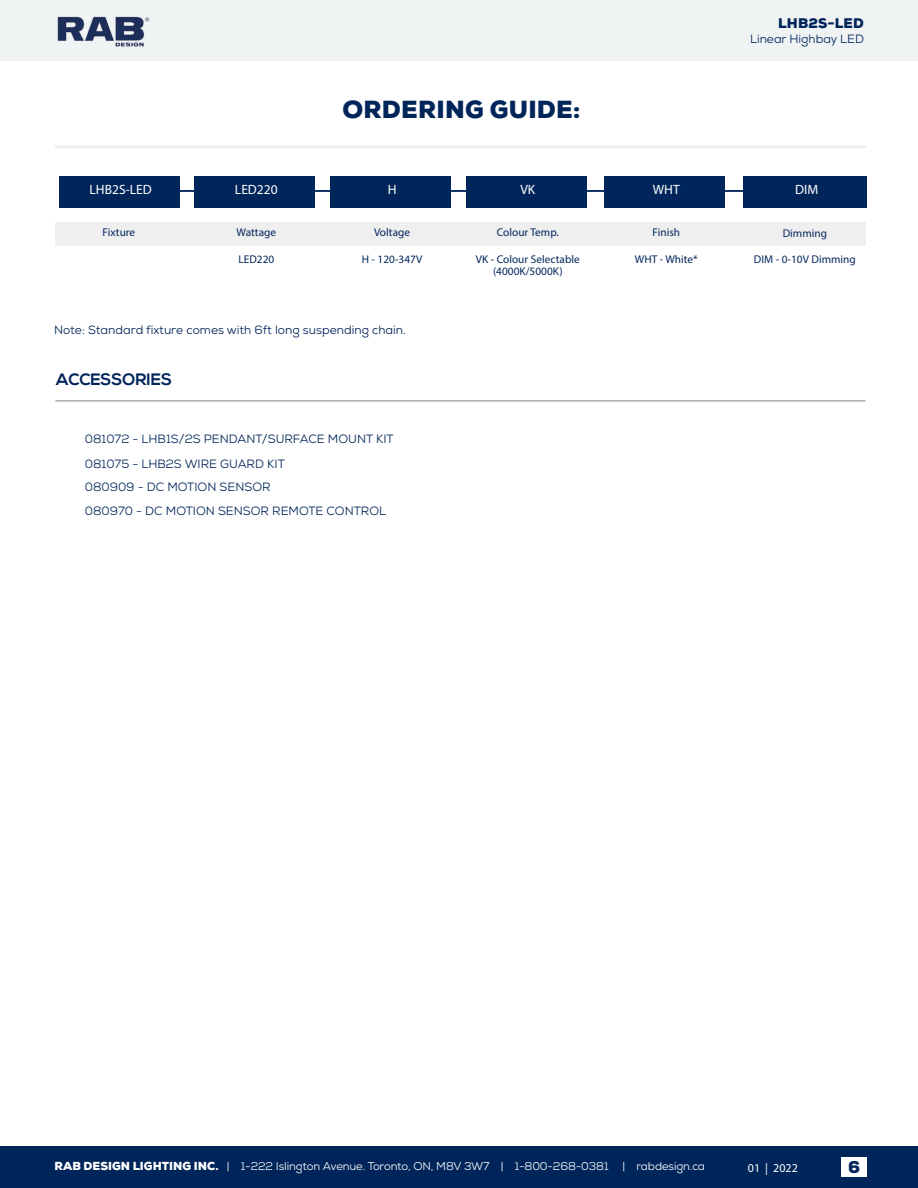
<style>
.page{position:relative;width:918px;height:1188px;background:#fff}
.page>*{position:absolute;margin:0;border:0;box-sizing:border-box;transform-origin:0 0}
.t1{font:900 24px "Nexa";letter-spacing:.01em;color:#00255a}
.t2{font:700 16.5px "Nexa";color:#00255a}
.t3{font:900 16.5px "Nexa";color:#00255a}
.t4{font:13.5px "Myriad Pro";color:#fff}
.t5{font:900 13.5px "Nexa";letter-spacing:.015em;color:#00255a}
.t6{font:12px/24.9px "Nexa";color:#00255a}
.t7{font:12px "Myriad Pro";color:#fff}
.t8{font:11.25px/12.3px "Myriad Pro";letter-spacing:.005em;color:#00255a;text-align:center}
.t9{font:11.25px "Nexa";letter-spacing:-.01em;color:#fff}
.s1{font-weight:900}
</style>
<div class="page">
<div style="left:0;top:1147px;width:918px;height:41px;background:#00255a"></div>
<div style="left:0;top:0;width:918px;height:60px;background:#f0f3f4"></div>
<img style="left:57px;top:17px;width:93px;height:30px">
<div style="left:841px;top:1158px;width:26px;height:19px;background:#fff"></div>
<div style="left:54px;top:145px;width:812px;height:3px;border:2px solid #efeff0"></div>
<hr style="left:174px;top:190px;width:691px;height:2px;background:#00255a">
<div style="left:743px;top:176px;width:124px;height:32px;background:#00255a"></div>
<div style="left:59px;top:176px;width:120px;height:32px;background:#00255a"></div>
<div style="left:195px;top:176px;width:120px;height:32px;background:#00255a"></div>
<div style="left:330px;top:176px;width:120px;height:32px;background:#00255a"></div>
<div style="left:466px;top:176px;width:120px;height:32px;background:#00255a"></div>
<div style="left:605px;top:176px;width:120px;height:32px;background:#00255a"></div>
<div style="left:55px;top:222px;width:810px;height:24px;background:#efeff0"></div>
<hr style="left:55px;top:400px;width:810px;height:2px;background:#a7a9ac">
<h1 class="t1" style="left:343px;top:94px;width:240px">ORDERING GUIDE:</h1>
<p class="t5" style="left:778px;top:14px;width:87px">LHB2S-LED</p>
<p class="t6" style="left:750px;top:26px;width:115px">Linear Highbay LED</p>
<p class="t4" style="left:90px;top:181px;width:64px">LHB2S-LED</p>
<p class="t4" style="left:235px;top:181px;width:44px">LED220</p>
<p class="t4" style="left:388px;top:181px;width:10px">H</p>
<p class="t4" style="left:520px;top:181px;width:16px">VK</p>
<p class="t4" style="left:653px;top:181px;width:28px">WHT</p>
<p class="t4" style="left:795px;top:182px;width:25px">DIM</p>
<p class="t8" style="left:103px;top:226px;width:34px">Fixture</p>
<p class="t8" style="left:237px;top:226px;width:41px">Wattage</p>
<p class="t8" style="left:238px;top:253px;width:37px">LED220</p>
<p class="t8" style="left:374px;top:226px;width:38px">Voltage</p>
<p class="t8" style="left:362px;top:253px;width:62px">H - 120-347V</p>
<p class="t6" style="left:54px;top:317px;width:353px">Note: Standard fixture comes with 6ft long suspending chain.</p>
<h2 class="t2" style="left:56px;top:370px;width:117px">ACCESSORIES</h2>
<p class="t6" style="left:85px;top:427px;width:310px">081072 - LHB1S/2S PENDANT/SURFACE MOUNT KIT<br>081075 - LHB2S WIRE GUARD KIT</p>
<p class="t6" style="left:85px;top:476px;width:303px;line-height:23.4px">080909 - DC MOTION SENSOR<br>080970 - DC MOTION SENSOR REMOTE CONTROL</p>
<p class="t8" style="left:497px;top:226px;width:64px">Colour Temp.</p>
<p class="t8" style="left:476px;top:253px;width:106px">VK - Colour Selectable (4000K/5000K)</p>
<p class="t8" style="left:653px;top:226px;width:29px">Finish</p>
<p class="t8" style="left:635px;top:253px;width:65px">WHT - White*</p>
<p class="t8" style="left:783px;top:227px;width:46px">Dimming</p>
<p class="t8" style="left:754px;top:253px;width:103px">DIM - 0-10V Dimming</p>
<p class="t9" style="left:55px;top:1159px;width:652px"><span class="s1">RAB DESIGN LIGHTING INC.</span> | 1-222 Islington Avenue. Toronto, ON, M8V 3W7 | 1-800-268-0381 | rabdesign.ca</p>
<h2 class="t3" style="left:848px;top:1156px;width:13px">6</h2>
<p class="t7" style="left:748px;top:1161px;width:51px">01 | 2022</p>
</div>
